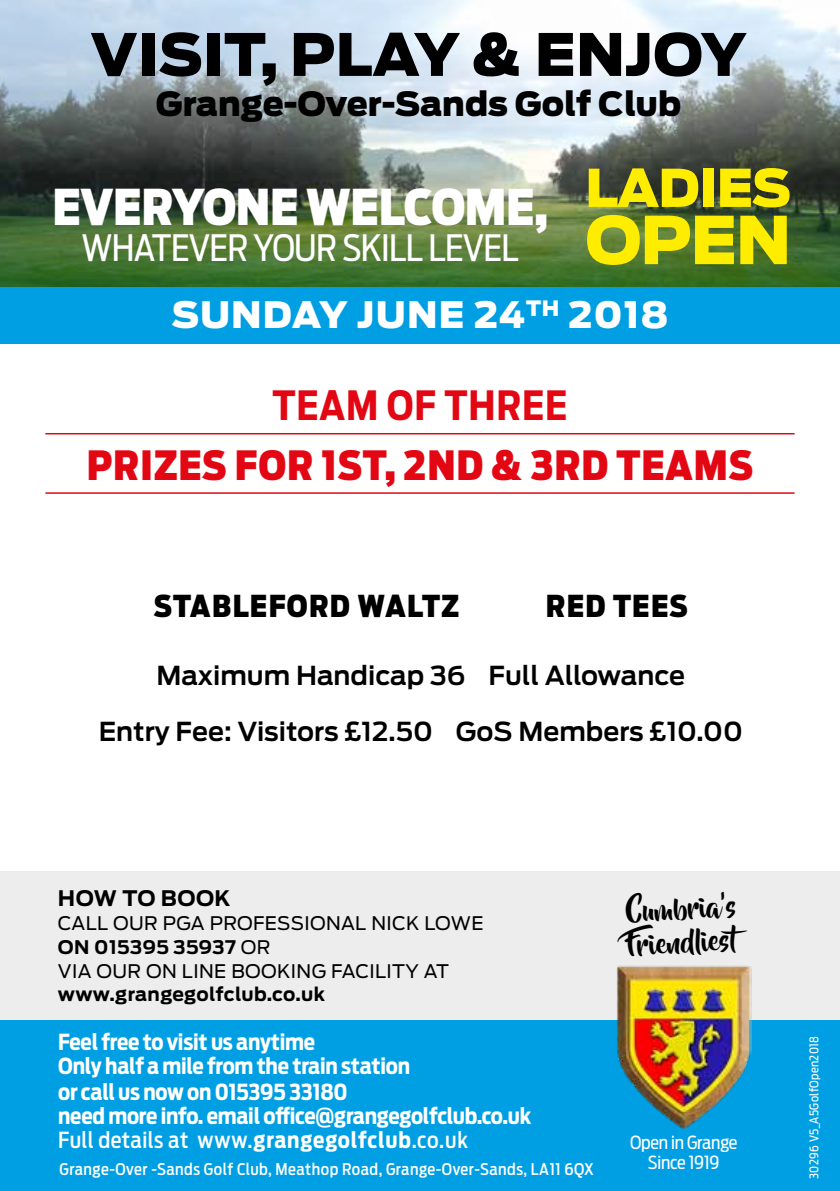
<style>
.page{position:relative;width:840px;height:1191px;background:#fff}
.page>*{position:absolute;margin:0;border:0;box-sizing:border-box;transform-origin:0 0}
.t1{font:900 65.4px "Ford Antenna";color:#ffed00}
.t2{font:900 58px "Ford Antenna";color:#000}
.t3{font:900 51.6px "Ford Antenna";letter-spacing:-.02em;color:#ffed00}
.t4{font:900 49px "Ford Antenna Cond";letter-spacing:-.01em;color:#fff}
.t5{font:900 40px "Ford Antenna Cond";letter-spacing:.02em;color:#e30613}
.t6{font:700 40px "Ford Antenna Cond";letter-spacing:.02em;color:#e30613}
.t7{font:900 36.2px "Ford Antenna";letter-spacing:.03em;color:#fff}
.t8{font:36px "Ford Antenna Cond";letter-spacing:-.02em;color:#fff}
.t9{font:900 33.2px "Ford Antenna";color:#000}
.t10{font:900 30px "Ford Antenna Cond";letter-spacing:.04em;color:#000}
.t11{font:28px/34px "Beyond The Mountains";color:#000}
.t12{font:600 26px/56px "Ford Antenna";color:#000;text-align:center}
.t13{font:700 22px/24px "Ford Antenna Cond";letter-spacing:-.01em;color:#fff}
.t14{font:700 21.2px "Ford Antenna";letter-spacing:.02em;color:#000}
.t15{font:18.6px/23.8px "Ford Antenna";letter-spacing:.02em;color:#000}
.t16{font:700 18.6px "Ford Antenna";letter-spacing:.02em;color:#000}
.t17{font:18px/20px "Ford Antenna Cond";letter-spacing:-.01em;color:#fff;text-align:center}
.t18{font:500 16px "Ford Antenna Cond";letter-spacing:.03em;color:#fff}
.t19{font:12px "Ford Antenna Cond";letter-spacing:.03em;color:#fff}
.s1{font-weight:700}
.s2{font-weight:500}
</style>
<div class="page">
<div style="left:0;top:871px;width:839px;height:151px;background:#ededed"></div>
<div style="left:0;top:1020px;width:839px;height:171px;background:#009fe3"></div>
<svg style="left:0;top:0;width:839px;height:133px;background:#c2ced8"></svg>
<img style="left:0;top:133px;width:839px;height:154px">
<hr style="left:45px;top:433px;width:749px;height:1px;background:#e30613">
<hr style="left:45px;top:492px;width:749px;height:2px;background:#e30613">
<div style="left:0;top:287px;width:839px;height:57px;background:#009fe3"></div>
<img style="left:617px;top:965px;width:133px;height:163px">
<h2 class="t2" style="left:90px;top:1px;width:657px">VISIT, PLAY &amp; ENJOY</h2>
<h3 class="t9" style="left:156px;top:73px;width:526px">Grange-Over-Sands Golf Club</h3>
<h3 class="t3" style="left:585px;top:140px;width:207px">LADIES</h3>
<h1 class="t1" style="left:585px;top:179px;width:207px">OPEN</h1>
<h3 class="t7" style="left:172px;top:281px;width:497px">SUNDAY JUNE 24<sup>TH</sup> 2018</h3>
<h3 class="t4" style="left:52px;top:161px;width:497px">EVERYONE WELCOME,</h3>
<h3 class="t8" style="left:81px;top:217px;width:438px">WHATEVER YOUR SKILL LEVEL</h3>
<h3 class="t6" style="left:272px;top:370px;width:296px">TEAM OF THREE</h3>
<h3 class="t5" style="left:87px;top:428px;width:667px">PRIZES FOR 1ST, 2ND &amp; 3RD TEAMS</h3>
<h3 class="t10" style="left:154px;top:578px;width:306px">STABLEFORD WALTZ</h3>
<h3 class="t10" style="left:545px;top:578px;width:143px">RED TEES</h3>
<p class="t12" style="left:99px;top:645px;width:645px">Maximum Handicap 36 Full Allowance<br>Entry Fee: Visitors £12.50 GoS Members £10.00</p>
<p class="t14" style="left:58px;top:879px;width:174px">HOW TO BOOK</p>
<p class="t15" style="left:58px;top:909px;width:427px">CALL OUR PGA PROFESSIONAL NICK LOWE<br><span class="s1">ON 015395 35937</span> OR<br>VIA OUR ON LINE BOOKING FACILITY AT</p>
<p class="t16" style="left:58px;top:977px;width:268px">www.grangegolfclub.co.uk</p>
<p class="t13" style="left:58px;top:1027px;width:353px">Feel free to visit us anytime<br>Only half a mile from the train station</p>
<p class="t13" style="left:58px;top:1077px;width:474px">or call us now on 015395 33180<br>need more info. email office@grangegolfclub.co.uk<br><span class="s2">Full details at www.</span>grangegolfclub<span class="s2">.co.uk</span></p>
<p class="t18" style="left:60px;top:1155px;width:535px">Grange-Over -Sands Golf Club, Meathop Road, Grange-Over-Sands, LA11 6QX</p>
<p class="t11" style="left:624px;top:895px;width:112px;rotate:-3deg">Cumbria’s<br>Friendliest</p>
<p class="t17" style="left:629px;top:1130px;width:109px">Open in Grange<br>Since 1919</p>
<p class="t19" style="left:803px;top:1178px;width:144px;rotate:-90deg">30296 V5_A5GolfOpen2018</p>
</div>
